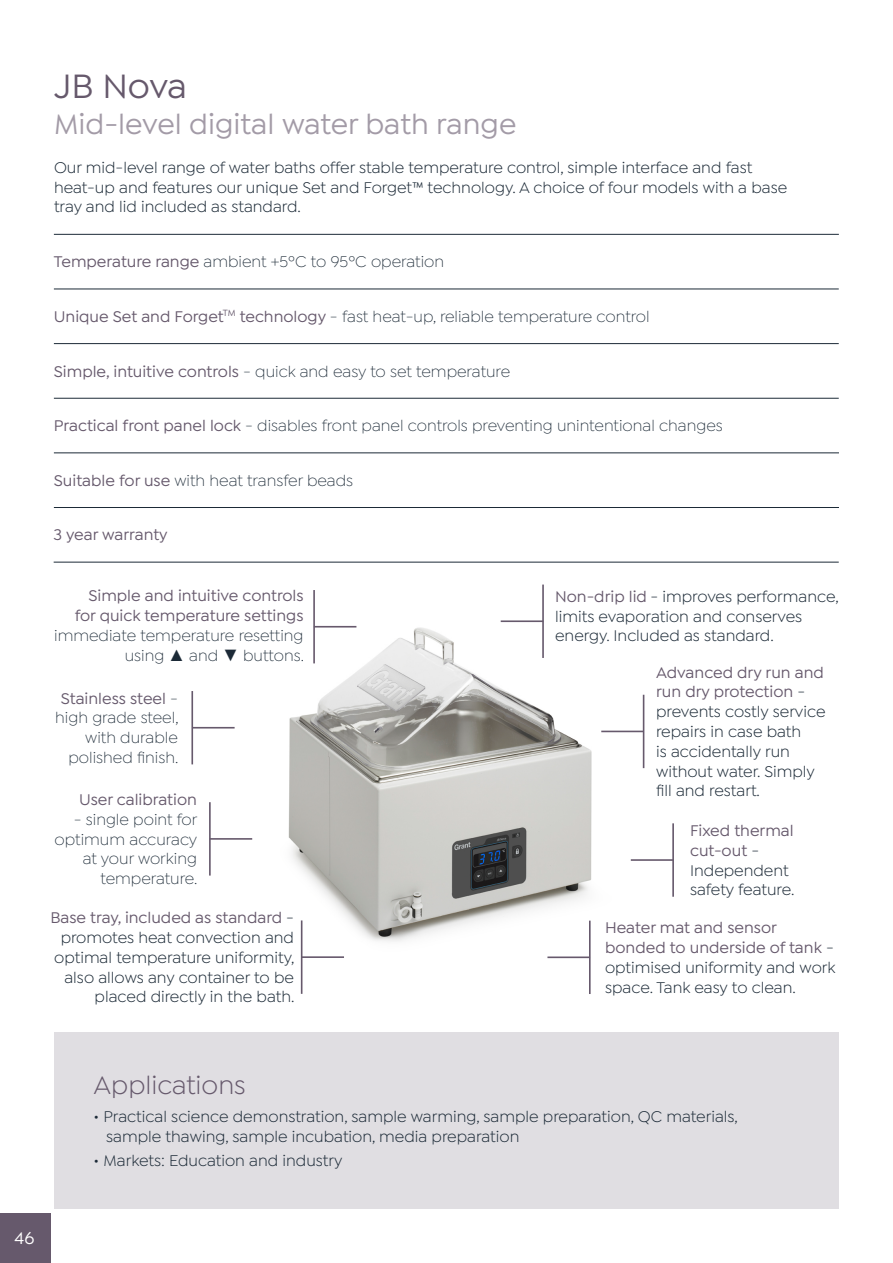
<style>
.page{position:relative;width:893px;height:1263px;background:#fff}
.page>*{position:absolute;margin:0;border:0;box-sizing:border-box;transform-origin:0 0}
.t1{font:500 36px "Isidora Sans";letter-spacing:-.01em;color:#66596c}
.t2{font:500 30px "Isidora Sans";color:#a39ba7}
.t3{font:27px "Isidora Sans";color:#66596c}
.t4{font:500 18px "Isidora Sans";color:#fff}
.t5{font:16.5px/19.8px "Isidora Sans";color:#1c2a37}
.t6{font:300 16.5px/19.8px "Isidora Sans";color:#1c2a37;text-align:right}
.t7{font:500 16.5px/19.8px "Isidora Sans";color:#66596c;text-align:right}
.t8{font:16.5px/19.8px "Isidora Sans";color:#1d2a37}
.s1{font-weight:500;color:#66596c}
.s2{font-family:"Times New Roman";font-weight:700}
.s3{font-family:"Times New Roman";font-weight:400}
</style>
<div class="page">
<img style="left:288px;top:620px;width:326px;height:340px">
<hr style="left:191px;top:691px;width:2px;height:73px;background:#66596c">
<hr style="left:192px;top:727px;width:43px;height:1px;background:#66596c">
<hr style="left:589px;top:921px;width:2px;height:73px;background:#66596c">
<hr style="left:547px;top:956px;width:43px;height:2px;background:#66596c">
<hr style="left:313px;top:590px;width:2px;height:73px;background:#66596c">
<hr style="left:314px;top:626px;width:42px;height:1px;background:#66596c">
<hr style="left:643px;top:695px;width:1px;height:73px;background:#66596c">
<hr style="left:601px;top:731px;width:43px;height:1px;background:#66596c">
<hr style="left:301px;top:920px;width:1px;height:74px;background:#66596c">
<hr style="left:301px;top:956px;width:43px;height:2px;background:#66596c">
<div style="left:54px;top:1032px;width:785px;height:177px;background:#e0dee2"></div>
<hr style="left:209px;top:802px;width:2px;height:73px;background:#66596c">
<hr style="left:210px;top:838px;width:42px;height:2px;background:#66596c">
<hr style="left:672px;top:823px;width:2px;height:74px;background:#66596c">
<hr style="left:631px;top:859px;width:42px;height:2px;background:#66596c">
<hr style="left:54px;top:234px;width:785px;height:1px;background:#1c2a37">
<hr style="left:54px;top:289px;width:785px;height:1px;background:#1c2a37">
<hr style="left:54px;top:343px;width:785px;height:1px;background:#1c2a37">
<hr style="left:54px;top:398px;width:785px;height:1px;background:#1c2a37">
<hr style="left:54px;top:452px;width:785px;height:1px;background:#1c2a37">
<hr style="left:54px;top:507px;width:785px;height:1px;background:#1c2a37">
<hr style="left:542px;top:584px;width:2px;height:74px;background:#66596c">
<hr style="left:501px;top:620px;width:42px;height:2px;background:#66596c">
<hr style="left:54px;top:562px;width:785px;height:1px;background:#1c2a37">
<div style="left:0;top:1213px;width:50px;height:50px;background:#66596c"></div>
<h1 class="t1" style="left:54px;top:66px;width:135px">JB Nova</h1>
<h2 class="t2" style="left:54px;top:107px;width:464px">Mid-level digital water bath range</h2>
<p class="t5" style="left:54px;top:157px;width:735px">Our mid-level range of water baths offer stable temperature control, simple interface and fast heat-up and features our unique Set and Forget™ technology. A choice of four models with a base tray and lid included as standard.</p>
<p class="t6" style="left:54px;top:252px;width:392px"><span class="s1">Temperature range</span> ambient +5ºC to 95ºC operation</p>
<p class="t6" style="left:54px;top:306px;width:597px"><span class="s1">Unique Set and Forget</span><sup>TM</sup> <span class="s1">technology</span> - fast heat-up, reliable temperature control</p>
<p class="t6" style="left:54px;top:361px;width:458px"><span class="s1">Simple, intuitive controls</span> - quick and easy to set temperature</p>
<p class="t6" style="left:54px;top:416px;width:670px"><span class="s1">Practical front panel lock</span> - disables front panel controls preventing unintentional changes</p>
<p class="t6" style="left:54px;top:470px;width:301px"><span class="s1">Suitable for use</span> with heat transfer beads</p>
<p class="t7" style="left:54px;top:525px;width:116px">3 year warranty</p>
<p class="t7" style="left:75px;top:586px;width:230px">Simple and intuitive controls for quick temperature settings</p>
<p class="t6" style="left:54px;top:625px;width:251px">immediate temperature resetting using <span class="s2">▲</span> and <span class="s3">▼</span> buttons.</p>
<p class="t6" style="left:55px;top:688px;width:125px"><span class="s1">Stainless steel</span> - high grade steel, with durable polished finish.</p>
<p class="t7" style="left:79px;top:789px;width:119px">User calibration</p>
<p class="t6" style="left:55px;top:809px;width:144px">- single point for optimum accuracy at your working temperature.</p>
<p class="t5" style="left:50px;top:908px;width:246px;text-align:right"><span class="s1">Base tray, included as standard</span> - promotes heat convection and optimal temperature uniformity, also allows any container to be placed directly in the bath.</p>
<p class="t5" style="left:555px;top:586px;width:285px"><span class="s1">Non-drip lid</span> - improves performance, limits evaporation and conserves energy. Included as standard.</p>
<p class="t5" style="left:656px;top:662px;width:171px"><span class="s1">Advanced dry run and run dry protection</span> - prevents costly service repairs in case bath<br>is accidentally run without water. Simply fill and restart.</p>
<p class="t8" style="left:690px;top:820px;width:106px"><span class="s1">Fixed thermal cut-out</span> -<br>Independent safety feature.</p>
<p class="t5" style="left:605px;top:918px;width:232px"><span class="s1">Heater mat and sensor bonded to underside of tank</span> - optimised uniformity and work space. Tank easy to clean.</p>
<p class="t4" style="left:15px;top:1228px;width:21px">46</p>
<h3 class="t3" style="left:94px;top:1070px;width:154px">Applications</h3>
<p class="t5" style="left:106px;top:1107px;width:633px;text-indent:-13px">• Practical science demonstration, sample warming, sample preparation, QC materials, sample thawing, sample incubation, media preparation</p>
<p class="t5" style="left:94px;top:1150px;width:250px">• Markets: Education and industry</p>
</div>
